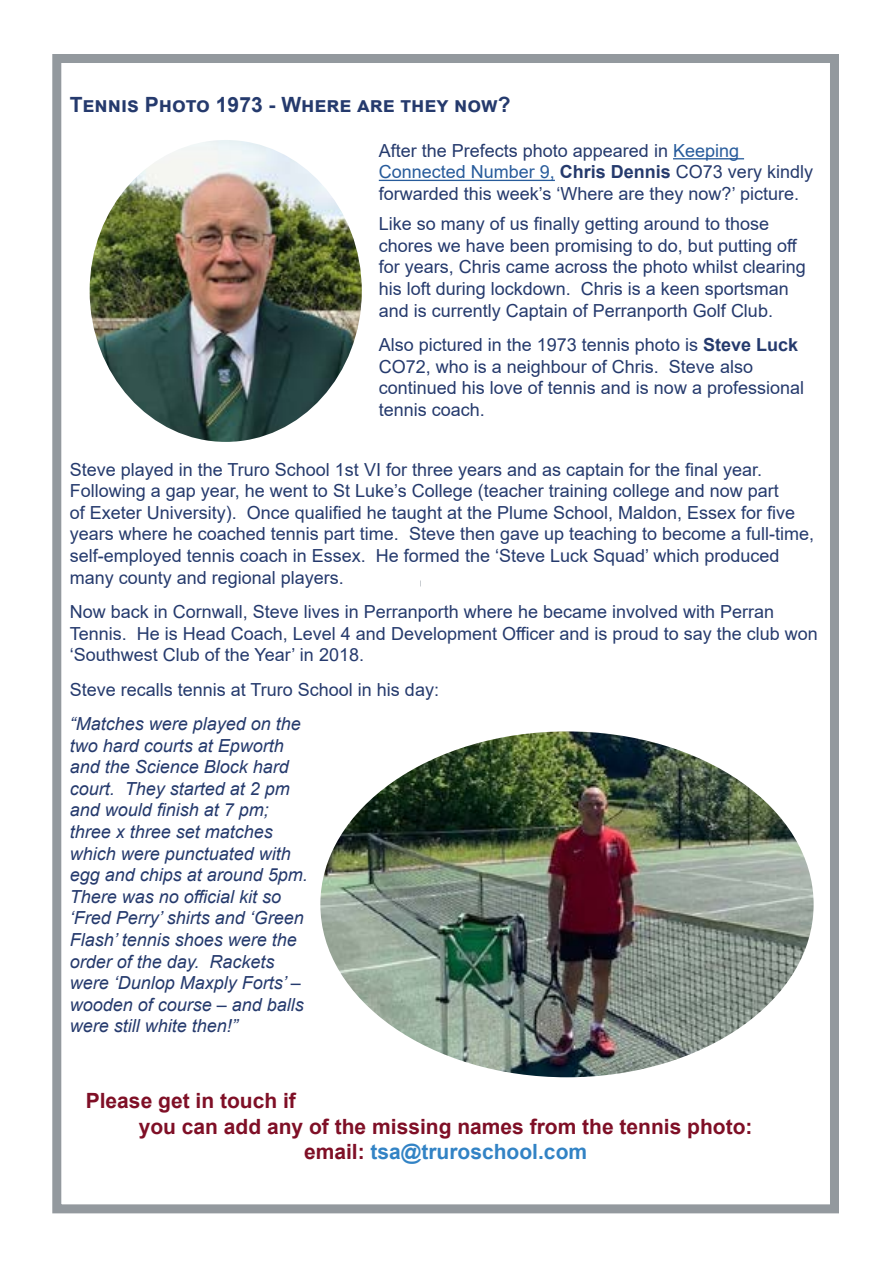
<style>
.page{position:relative;width:893px;height:1263px;background:#fff}
.page>*{position:absolute;margin:0;border:0;box-sizing:border-box;transform-origin:0 0}
.t1{font:700 21px "Arial";color:#7f0f26}
.t2{font:700 21px "Arial";color:#253a6d}
.t3{font:700 21px "Arial";color:#3283c5}
.t4{font:18px/21.6px "Arial";color:#253a6d}
.t5{font:italic 18px/21.6px "Arial";color:#253a6d}
.s1{color:#275b9b}
.s2{font-weight:700}
.s3{color:#7f0f26}
</style>
<div class="page">
<hr style="left:673px;top:158px;width:71px;height:1px;background:#275b9b">
<hr style="left:379px;top:180px;width:176px;height:1px;background:#275b9b">
<div style="left:52px;top:54px;width:787px;height:1159px;border:9px solid #93999e"></div>
<img style="left:90px;top:140px;width:272px;height:302px">
<img style="left:320px;top:731px;width:494px;height:346px">
<p class="t2" style="left:70px;top:90px;width:442px">Tennis Photo 1973 - Where are they now?</p>
<p class="t4" style="left:379px;top:140px;width:436px">After the Prefects photo appeared in <span class="s1">Keeping<br>Connected Number 9,</span> <span class="s2">Chris Dennis</span> CO73 very kindly forwarded this week’s ‘Where are they now?’ picture.</p>
<p class="t4" style="left:379px;top:213px;width:429px">Like so many of us finally getting around to those chores we have been promising to do, but putting off for years, Chris came across the photo whilst clearing his loft during lockdown. Chris is a keen sportsman and is currently Captain of Perranporth Golf Club.</p>
<p class="t4" style="left:379px;top:334px;width:427px">Also pictured in the 1973 tennis photo is <span class="s2">Steve Luck </span>CO72, who is a neighbour of Chris. Steve also continued his love of tennis and is now a professional tennis coach.</p>
<p class="t4" style="left:70px;top:458px;width:746px">Steve played in the Truro School 1st VI for three years and as captain for the final year.<br>Following a gap year, he went to St Luke’s College (teacher training college and now part<br>of Exeter University). Once qualified he taught at the Plume School, Maldon, Essex for five years where he coached tennis part time. Steve then gave up teaching to become a full-time, self-employed tennis coach in Essex. He formed the ‘Steve Luck Squad’ which produced many county and regional players.</p>
<p class="t4" style="left:70px;top:601px;width:749px">Now back in Cornwall, Steve lives in Perranporth where he became involved with Perran<br>Tennis. He is Head Coach, Level 4 and Development Officer and is proud to say the club won ‘Southwest Club of the Year’ in 2018.</p>
<p class="t4" style="left:70px;top:678px;width:371px">Steve recalls tennis at Truro School in his day:</p>
<p class="t5" style="left:70px;top:713px;width:240px">“Matches were played on the two hard courts at Epworth and the Science Block hard court. They started at 2 pm and would finish at 7 pm; three x three set matches which were punctuated with egg and chips at around 5pm.<br>There was no official kit so ‘Fred Perry’ shirts and ‘Green<br>Flash’ tennis shoes were the order of the day. Rackets were ‘Dunlop Maxply Forts’ – wooden of course – and balls were still white then!”</p>
<p class="t1" style="left:86px;top:1086px;width:212px">Please get in touch if</p>
<p class="t1" style="left:139px;top:1111px;width:615px">you can add any of the missing names from the tennis photo:</p>
<p class="t3" style="left:304px;top:1136px;width:285px"><span class="s3">email:</span> tsa@truroschool.com</p>
</div>
